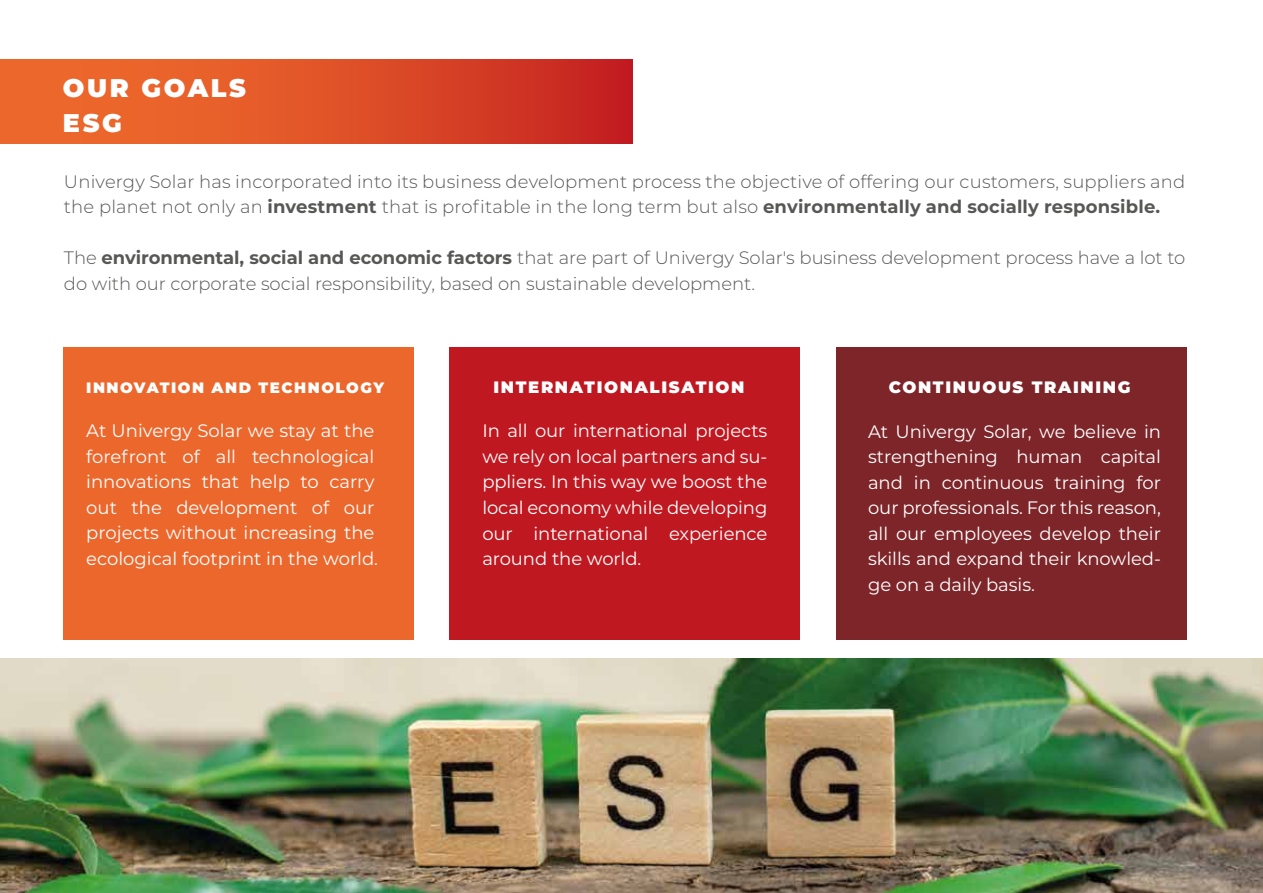
<style>
.page{position:relative;width:1263px;height:893px;background:#fff}
.page>*{position:absolute;margin:0;border:0;box-sizing:border-box;transform-origin:0 0}
.t1{font:900 25.5px/34.7px "Montserrat";letter-spacing:.1em;color:#fff}
.t2{font:18px/25.5px "Montserrat";color:#fff;text-align:justify}
.t3{font:300 18px/25.5px "Montserrat";color:#575756}
.t4{font:900 16.5px "Montserrat";letter-spacing:.1em;color:#fff}
.t5{font:900 15px "Montserrat";letter-spacing:.1em;color:#fff}
.s1{font-weight:700}
</style>
<div class="page">
<div style="left:0;top:59px;width:632px;height:85px;background:linear-gradient(to right,#f4752d,#c72722)"></div>
<img style="left:0;top:658px;width:1263px;height:235px">
<div style="left:63px;top:347px;width:351px;height:292px;background:#ec672c"></div>
<div style="left:449px;top:347px;width:351px;height:292px;background:#c01820"></div>
<div style="left:836px;top:347px;width:351px;height:292px;background:#7d2529"></div>
<h1 class="t1" style="left:63px;top:69px;width:185px">OUR GOALS<br>ESG</h1>
<p class="t3" style="left:64px;top:168px;width:1123px">Univergy Solar has incorporated into its business development process the objective of offering our customers, suppliers and the planet not only an <span class="s1">investment</span> that is profitable in the long term but also <span class="s1">environmentally and socially responsible.</span></p>
<p class="t3" style="left:64px;top:244px;width:1123px">The <span class="s1">environmental, social and economic factors</span> that are part of Univergy Solar's business development process have a lot to do with our corporate social responsibility, based on sustainable development.</p>
<p class="t5" style="left:86px;top:376px;width:299px">INNOVATION AND TECHNOLOGY</p>
<p class="t4" style="left:493px;top:375px;width:253px">INTERNATIONALISATION</p>
<p class="t4" style="left:889px;top:375px;width:243px">CONTINUOUS TRAINING</p>
<p class="t2" style="left:86px;top:418px;width:293px;text-align:left">At Univergy Solar we stay at the forefront of all technological innovations that help to carry out the development of our projects without increasing the ecological footprint in the world.</p>
<p class="t2" style="left:482px;top:418px;width:287px">In all our international projects we rely on local partners and su&shy;ppliers. In this way we boost the local economy while developing our international experience around the world.</p>
<p class="t2" style="left:868px;top:418px;width:294px">At Univergy Solar, we believe in strengthening human capital and in continuous training for our professionals. For this reason, all our employees develop their skills and expand their knowled&shy;ge on a daily basis.</p>
</div>
